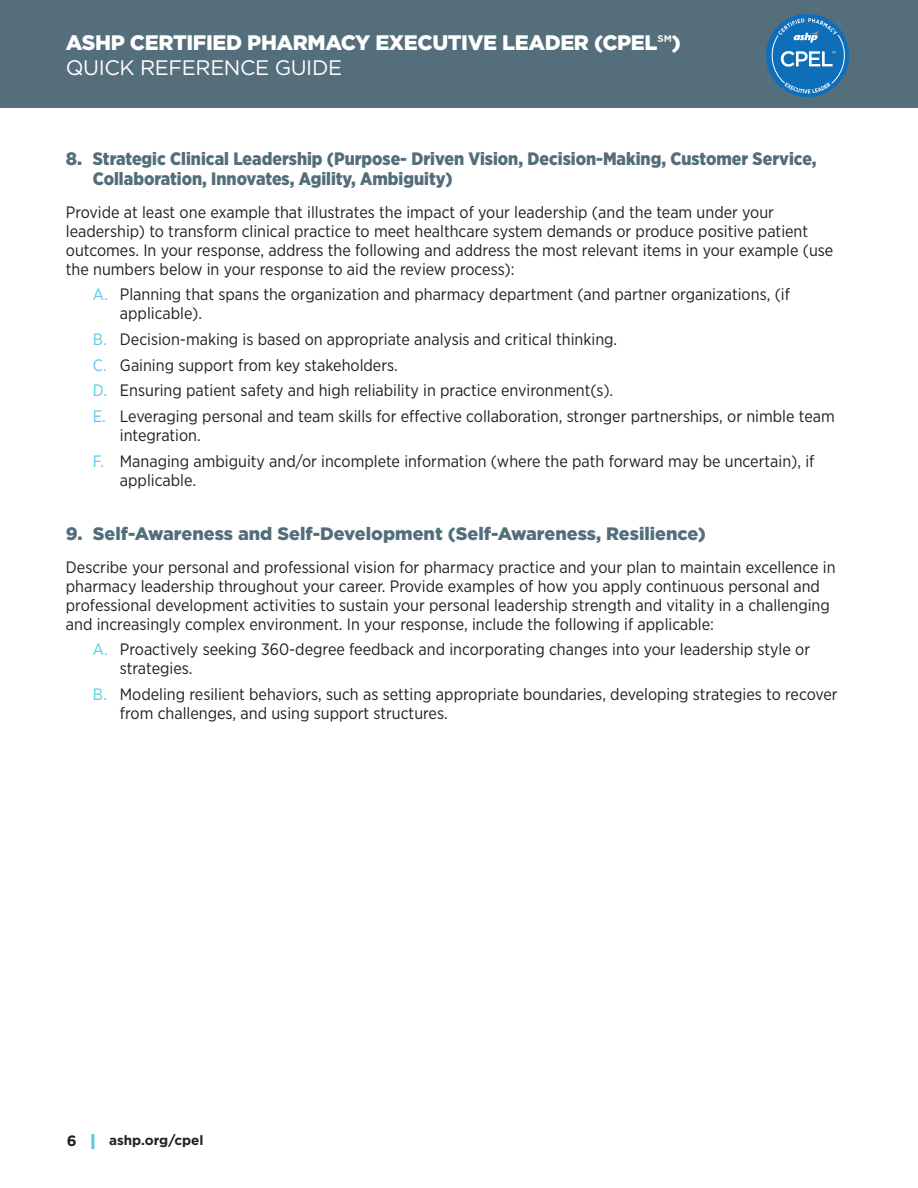
<style>
.page{position:relative;width:918px;height:1188px;background:#fff}
.page>*{position:absolute;margin:0;border:0;box-sizing:border-box;transform-origin:0 0}
.t1{font:900 21px/25.2px "Gotham";letter-spacing:-.02em;color:#fff}
.t2{font:900 18px/20.7px "Gotham Narrow";color:#526e7a}
.t3{font:900 18px "Gotham";color:#526e7a}
.t4{font:16.5px/19px "Gotham Narrow";color:#231f20}
.t5{font:700 15px "Gotham";color:#231f20}
.t6{font:700 13.5px "Gotham";color:#231f20}
.s1{font-weight:700}
.s2{font-weight:400}
.s3{font-family:"Gotham"}
.s4{color:#59c9e7}
</style>
<div class="page">
<div style="left:0;top:0;width:918px;height:108px;background:#546e7b"></div>
<div style="left:766px;top:14px;width:83px;height:83px;background:#0f6eb8;border-radius:50%"></div>
<svg style="left:768px;top:18px;width:81px;height:75px"></svg>
<hr style="left:91px;top:1134px;width:3px;height:15px;background:#59c9e7">
<p class="t1" style="left:66px;top:30px;width:616px">ASHP CERTIFIED PHARMACY EXECUTIVE LEADER (CPEL<span class="s1">℠</span>)<br><span class="s2">QUICK REFERENCE GUIDE</span></p>
<p class="t2" style="left:93px;top:148px;width:725px;text-indent:-27px"><span class="s3">8.</span> Strategic Clinical Leadership (Purpose- Driven Vision, Decision-Making, Customer Service,<br>Collaboration, Innovates, Agility, Ambiguity)</p>
<p class="t4" style="left:66px;top:202px;width:769px">Provide at least one example that illustrates the impact of your leadership (and the team under your leadership) to transform clinical practice to meet healthcare system demands or produce positive patient outcomes. In your response, address the following and address the most relevant items in your example (use the numbers below in your response to aid the review process):</p>
<p class="t4" style="left:120px;top:285px;width:672px;text-indent:-27px"><span class="s4">A.</span> Planning that spans the organization and pharmacy department (and partner organizations, (if applicable).</p>
<p class="t4" style="left:93px;top:329px;width:526px"><span class="s4">B.</span> Decision-making is based on appropriate analysis and critical thinking.</p>
<p class="t4" style="left:93px;top:355px;width:307px"><span class="s4">C.</span> Gaining support from key stakeholders.</p>
<p class="t4" style="left:93px;top:381px;width:522px"><span class="s4">D.</span> Ensuring patient safety and high reliability in practice environment(s).</p>
<p class="t4" style="left:120px;top:407px;width:716px;text-indent:-27px"><span class="s4">E.</span> Leveraging personal and team skills for effective collaboration, stronger partnerships, or nimble team integration.</p>
<p class="t4" style="left:120px;top:451px;width:696px;text-indent:-27px"><span class="s4">F.</span> Managing ambiguity and/or incomplete information (where the path forward may be uncertain), if applicable.</p>
<p class="t3" style="left:66px;top:522px;width:642px">9. Self-Awareness and Self-Development (Self-Awareness, Resilience)</p>
<p class="t4" style="left:66px;top:557px;width:771px">Describe your personal and professional vision for pharmacy practice and your plan to maintain excellence in pharmacy leadership throughout your career. Provide examples of how you apply continuous personal and professional development activities to sustain your personal leadership strength and vitality in a challenging and increasingly complex environment. In your response, include the following if applicable:</p>
<p class="t4" style="left:120px;top:640px;width:692px;text-indent:-27px"><span class="s4">A.</span> Proactively seeking 360-degree feedback and incorporating changes into your leadership style or strategies.</p>
<p class="t4" style="left:120px;top:685px;width:719px;text-indent:-27px"><span class="s4">B.</span> Modeling resilient behaviors, such as setting appropriate boundaries, developing strategies to recover from challenges, and using support structures.</p>
<p class="t5" style="left:67px;top:1131px;width:11px">6</p>
<p class="t6" style="left:109px;top:1131px;width:96px">ashp.org/cpel</p>
</div>
